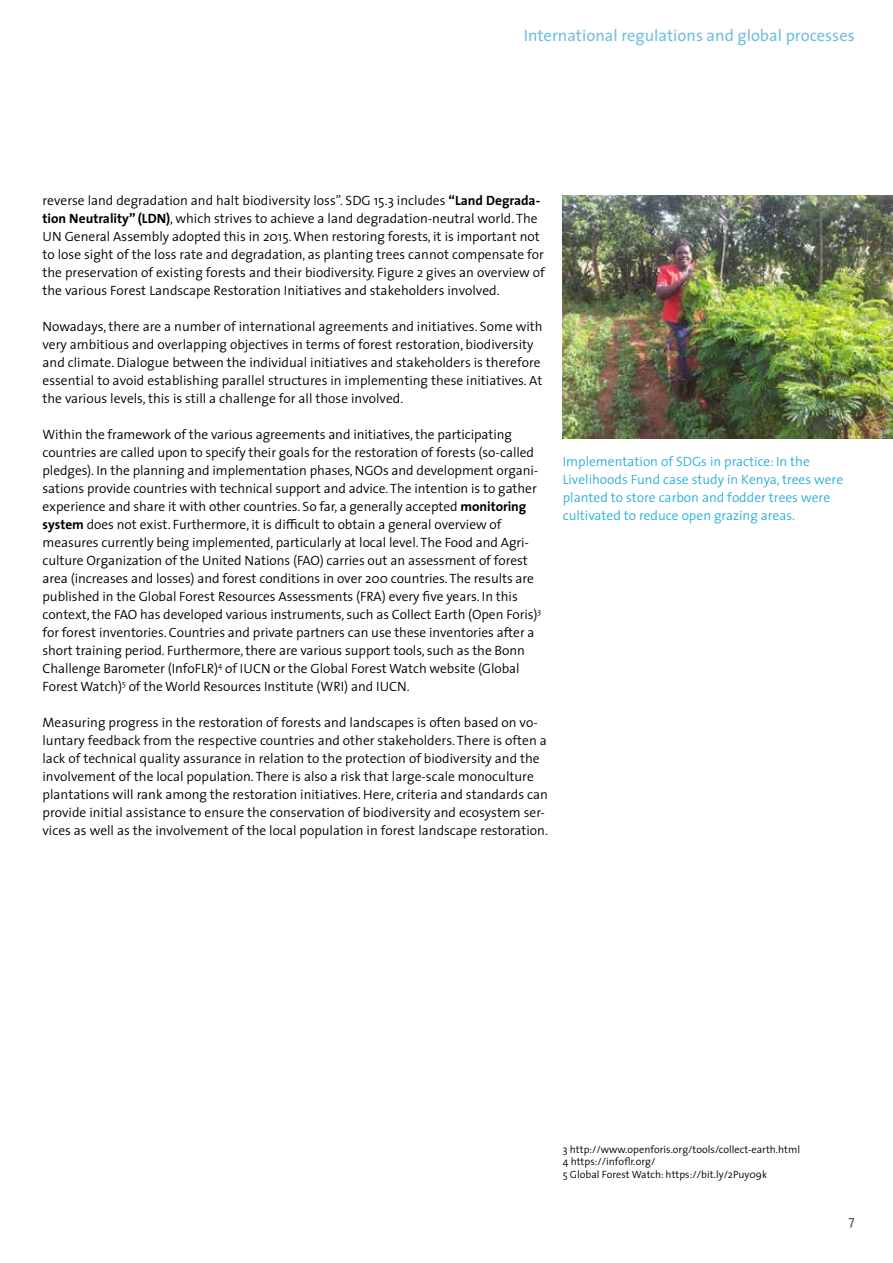
<style>
.page{position:relative;width:893px;height:1263px;background:#fff}
.page>*{position:absolute;margin:0;border:0;box-sizing:border-box;transform-origin:0 0}
.t1{font:16.5px "The Sans";color:#70bfe0}
.t2{font:300 13.5px/18px "The Sans";color:#000}
.t3{font:300 13.5px/18px "The Sans";color:#2aafd7}
.t4{font:13.5px "The Sans";color:#575756}
.t5{font:300 10.5px/12.6px "The Sans";color:#000}
.s1{font-weight:700}
</style>
<div class="page">
<img style="left:563px;top:196px;width:330px;height:243px">
<p class="t1" style="left:524px;top:21px;width:332px">International regulations and global processes</p>
<p class="t2" style="left:43px;top:191px;width:504px">reverse land degradation and halt biodiversity loss”. SDG 15.3 includes <span class="s1">“Land Degrada&shy;tion Neutrality” (LDN)</span>, which strives to achieve a land degradation-neutral world. The UN General Assembly adopted this in 2015. When restoring forests, it is important not to lose sight of the loss rate and degradation, as planting trees cannot compensate for the preservation of existing forests and their biodiversity. Figure 2 gives an overview of the various Forest Landscape Restoration Initiatives and stakeholders involved.</p>
<p class="t2" style="left:43px;top:317px;width:502px">Nowadays, there are a number of international agreements and initiatives. Some with very ambitious and overlapping objectives in terms of forest restoration, biodiversity and climate. Dialogue between the individual initiatives and stakeholders is therefore essential to avoid establishing parallel structures in implementing these initiatives. At the various levels, this is still a challenge for all those involved.</p>
<p class="t2" style="left:43px;top:424px;width:500px">Within the framework of the various agreements and initiatives, the participating countries are called upon to specify their goals for the restoration of forests (so-called pledges). In the planning and implementation phases, NGOs and development organi&shy;sations provide countries with technical support and advice. The intention is to gather experience and share it with other countries. So far, a generally accepted <span class="s1">monitoring system</span> does not exist. Furthermore, it is difficult to obtain a general overview of measures currently being implemented, particularly at local level. The Food and Agri&shy;culture Organization of the United Nations (FAO) carries out an assessment of forest area (increases and losses) and forest conditions in over 200 countries. The results are published in the Global Forest Resources Assessments (FRA) every five years. In this context, the FAO has developed various instruments, such as Collect Earth (Open Foris)<sup>3 </sup>for forest inventories. Countries and private partners can use these inventories after a short training period. Furthermore, there are various support tools, such as the Bonn Challenge Barometer (InfoFLR)<sup>4</sup> of IUCN or the Global Forest Watch website (Global Forest Watch)<sup>5</sup> of the World Resources Institute (WRI) and IUCN.</p>
<p class="t2" style="left:43px;top:713px;width:507px">Measuring progress in the restoration of forests and landscapes is often based on vo&shy;luntary feedback from the respective countries and other stakeholders. There is often a lack of technical quality assurance in relation to the protection of biodiversity and the involvement of the local population. There is also a risk that large-scale monoculture plantations will rank among the restoration initiatives. Here, criteria and standards can provide initial assistance to ensure the conservation of biodiversity and ecosystem ser&shy;vices as well as the involvement of the local population in forest landscape restoration.</p>
<p class="t3" style="left:563px;top:452px;width:282px">Implementation of SDGs in practice: In the Livelihoods Fund case study in Kenya, trees were planted to store carbon and fodder trees were cultivated to reduce open grazing areas.</p>
<p class="t5" style="left:563px;top:1142px;width:239px">3 http://www.openforis.org/tools/collect-earth.html<br>4 https://infoflr.org/<br>5 Global Forest Watch: https://bit.ly/2Puy09k</p>
<p class="t4" style="left:848px;top:1209px;width:8px">7</p>
</div>
